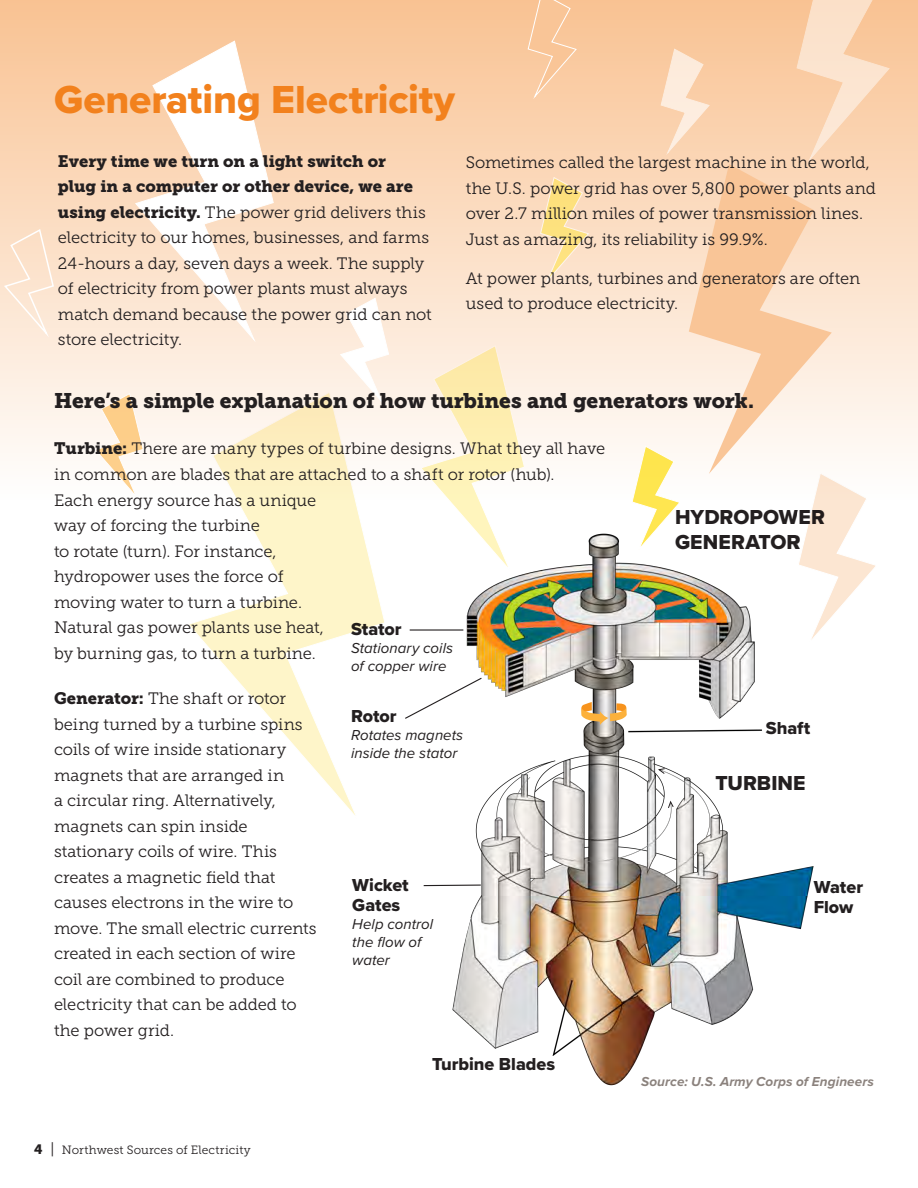
<style>
.page{position:relative;width:918px;height:1188px;background:#fff}
.page>*{position:absolute;margin:0;border:0;box-sizing:border-box;transform-origin:0 0}
.subhead{font:40.5px "Proxima Nova Extrabld";letter-spacing:-.005em;color:#f2811d}
.t1{font:21px "Museo Slab 900";letter-spacing:-.01em;color:#231f20}
.subhead-2{font:21px/25.2px "Proxima Nova Extrabld";color:#231f20}
.subhead-3{font:18px/19.5px "Proxima Nova Extrabld";color:#231f20}
.t2{font:16.5px/25.5px "Museo Slab 300";color:#231f20}
.subhead-4{font:italic 15px/18px "Proxima Nova";letter-spacing:.005em;color:#231f20}
.t3{font:italic 700 13.5px "Proxima Nova";letter-spacing:.01em;color:#8b827d}
.t4{font:12px "Museo Slab 300";letter-spacing:.015em;color:#231f20}
.s1{font-family:"Museo Slab 900"}
.s2{font-family:"Museo Slab 900";font-size:13.5px}
.s3{font-size:15px}
</style>
<div class="page">
<img style="left:452px;top:533px;width:362px;height:553px">
<div style="left:351px;top:621px;width:115px;height:72px;background:#fff"></div>
<div style="left:0;top:0;width:918px;height:499px;background:linear-gradient(to bottom,#f9c293,#fefefd)"></div>
<svg style="left:419px;top:344px;width:107px;height:232px"></svg>
<svg style="left:187px;top:391px;width:199px;height:424px"></svg>
<svg style="left:631px;top:445px;width:51px;height:110px"></svg>
<svg style="left:539px;top:176px;width:51px;height:110px"></svg>
<svg style="left:94px;top:392px;width:50px;height:107px"></svg>
<svg style="left:689px;top:164px;width:143px;height:310px"></svg>
<svg style="left:3px;top:228px;width:52px;height:114px"></svg>
<svg style="left:796px;top:0;width:95px;height:165px"></svg>
<svg style="left:660px;top:48px;width:51px;height:110px"></svg>
<svg style="left:339px;top:297px;width:51px;height:110px"></svg>
<svg style="left:527px;top:0;width:51px;height:102px"></svg>
<svg style="left:134px;top:40px;width:140px;height:305px"></svg>
<div style="left:351px;top:686px;width:140px;height:72px;background:#fff"></div>
<hr style="left:410px;top:629px;width:53px;height:2px;background:#231f20">
<svg style="left:405px;top:677px;width:78px;height:42px"></svg>
<div style="left:432px;top:1056px;width:135px;height:33px;background:#fff"></div>
<div style="left:766px;top:720px;width:77px;height:36px;background:#fff"></div>
<div style="left:716px;top:773px;width:163px;height:32px;background:#fff"></div>
<div style="left:675px;top:508px;width:243px;height:59px;background:#fff"></div>
<svg style="left:797px;top:472px;width:81px;height:176px"></svg>
<svg style="left:581px;top:702px;width:46px;height:23px"></svg>
<svg style="left:668px;top:801px;width:6px;height:7px"></svg>
<svg style="left:658px;top:768px;width:7px;height:6px"></svg>
<svg style="left:452px;top:916px;width:19px;height:28px"></svg>
<svg style="left:423px;top:884px;width:59px;height:3px"></svg>
<p class="subhead" style="left:54px;top:69px;width:403px">Generating Electricity</p>
<p class="t2" style="left:58px;top:149px;width:375px"><span class="s1">Every time we turn on a light switch or<br>plug in a computer or other device, we are using electricity.</span> The power grid delivers this electricity to our homes, businesses, and farms 24-hours a day, seven days a week. The supply of electricity from power plants must always match demand because the power grid can not store electricity.</p>
<p class="t2" style="left:466px;top:150px;width:412px">Sometimes called the largest machine in the world, the U.S. power grid has over 5,800 power plants and over 2.7 million miles of power transmission lines.<br>Just as amazing, its reliability is 99.9%.</p>
<p class="t2" style="left:466px;top:265px;width:396px">At power plants, turbines and generators are often used to produce electricity.</p>
<p class="t1" style="left:54px;top:389px;width:701px">Here’s a simple explanation of how turbines and generators work.</p>
<p class="t2" style="left:54px;top:436px;width:553px"><span class="s1">Turbine:</span> There are many types of turbine designs. What they all have in common are blades that are attached to a shaft or rotor (hub).</p>
<p class="t2" style="left:54px;top:487px;width:272px">Each energy source has a unique way of forcing the turbine<br>to rotate (turn). For instance, hydropower uses the force of moving water to turn a turbine.<br>Natural gas power plants use heat, by burning gas, to turn a turbine.</p>
<p class="t2" style="left:54px;top:686px;width:264px"><span class="s1">Generator:</span> The shaft or rotor being turned by a turbine spins coils of wire inside stationary magnets that are arranged in<br>a circular ring. Alternatively, magnets can spin inside stationary coils of wire. This creates a magnetic field that causes electrons in the wire to move. The small electric currents created in each section of wire coil are combined to produce electricity that can be added to the power grid.</p>
<p class="subhead-3" style="left:351px;top:619px;width:52px">Stator</p>
<p class="subhead-4" style="left:351px;top:639px;width:104px">Stationary coils of copper wire</p>
<p class="subhead-3" style="left:351px;top:706px;width:47px">Rotor</p>
<p class="subhead-4" style="left:351px;top:725px;width:114px">Rotates magnets inside the stator</p>
<p class="subhead-3" style="left:352px;top:875px;width:58px">Wicket<br>Gates</p>
<p class="subhead-4" style="left:352px;top:914px;width:83px">Help control the flow of water</p>
<p class="subhead-3" style="left:432px;top:1054px;width:125px">Turbine Blades</p>
<p class="t4" style="left:34px;top:1143px;width:218px"><span class="s2">4</span> <span class="s3">|</span> Northwest Sources of Electricity</p>
<p class="subhead-2" style="left:675px;top:504px;width:151px">HYDROPOWER<br>GENERATOR</p>
<p class="subhead-3" style="left:766px;top:718px;width:46px">Shaft</p>
<p class="subhead-2" style="left:716px;top:770px;width:92px">TURBINE</p>
<p class="subhead-3" style="left:814px;top:877px;width:51px">Water</p>
<p class="subhead-3" style="left:814px;top:897px;width:41px">Flow</p>
<p class="t3" style="left:641px;top:1072px;width:234px">Source: U.S. Army Corps of Engineers</p>
</div>
